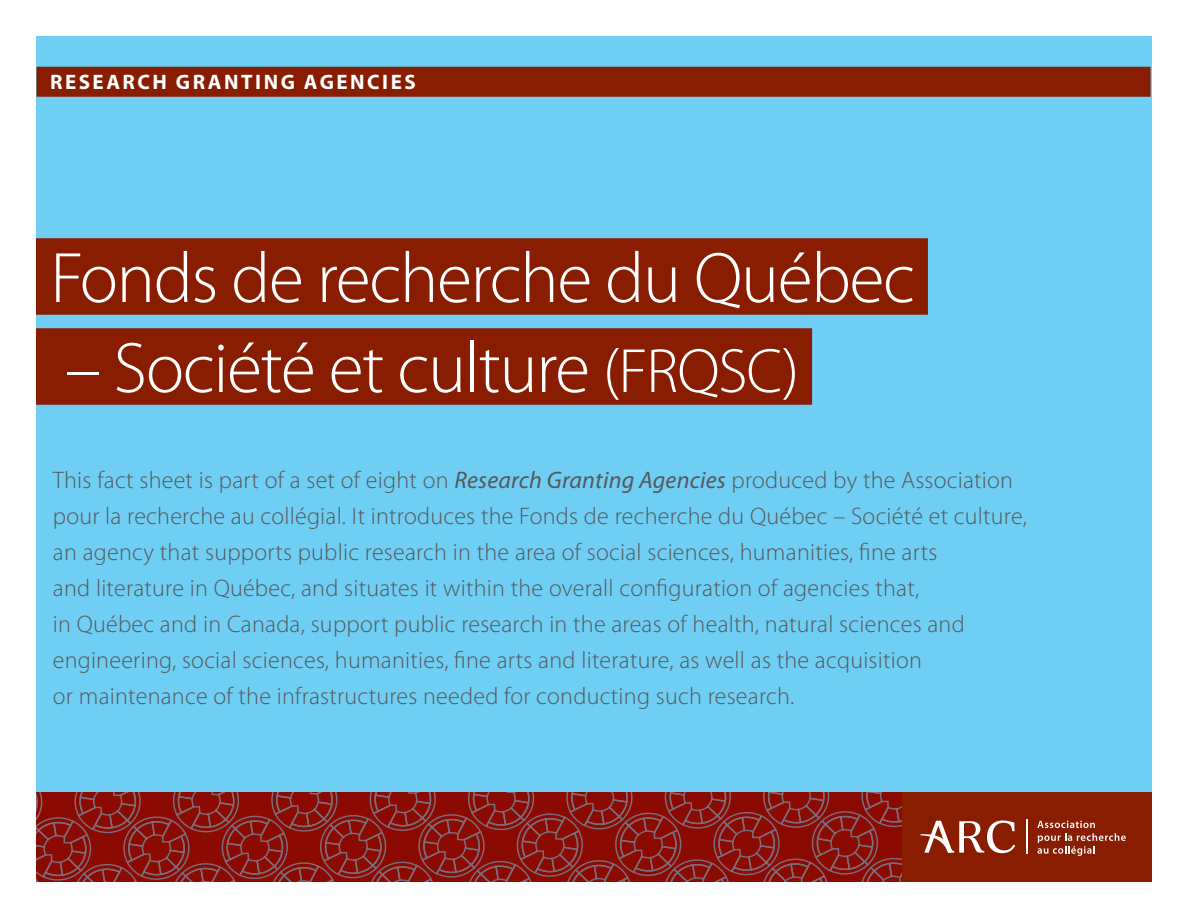
<style>
.page{position:relative;width:1188px;height:918px;background:#fff}
.page>*{position:absolute;margin:0;border:0;box-sizing:border-box;transform-origin:0 0}
.titre{font:300 72px "Myriad Pro";letter-spacing:-.02em;color:#fff}
.Texte{font:300 24px/36px "Myriad Pro";letter-spacing:.01em;color:#57585a}
.titre-2{font:700 21px "Myriad Pro";letter-spacing:.12em;color:#fff}
.s1{font-size:63px}
.s2{font-weight:400;font-style:italic}
</style>
<div class="page">
<div style="left:36px;top:36px;width:1116px;height:846px;background:#6fcef4"></div>
<div style="left:36px;top:238px;width:892px;height:77px;background:#891d02"></div>
<div style="left:36px;top:328px;width:776px;height:77px;background:#891d02"></div>
<div style="left:36px;top:67px;width:1115px;height:30px;background:#891d02"></div>
<svg style="left:36px;top:792px;width:867px;height:90px;background:#881d19"></svg>
<div style="left:903px;top:792px;width:249px;height:90px;background:#891d02"></div>
<svg style="left:1037px;top:820px;width:89px;height:36px"></svg>
<hr style="left:1026px;top:820px;width:2px;height:34px;background:#fff">
<svg style="left:920px;top:820px;width:95px;height:33px"></svg>
<p class="titre-2" style="left:50px;top:68px;width:366px">RESEARCH GRANTING AGENCIES</p>
<p class="titre" style="left:50px;top:235px;width:866px">Fonds de recherche du Québec</p>
<p class="titre" style="left:65px;top:325px;width:736px">– Société et culture <span class="s1">(FRQSC)</span></p>
<p class="Texte" style="left:53px;top:462px;width:975px">This fact sheet is part of a set of eight on <span class="s2">Research Granting Agencies</span> produced by the Association pour la recherche au collégial. It introduces the Fonds de recherche du Québec – Société et culture, an agency that supports public research in the area of social sciences, humanities, fine arts<br>and literature in Québec, and situates it within the overall configuration of agencies that,<br>in Québec and in Canada, support public research in the areas of health, natural sciences and engineering, social sciences, humanities, fine arts and literature, as well as the acquisition<br>or maintenance of the infrastructures needed for conducting such research.</p>
</div>
